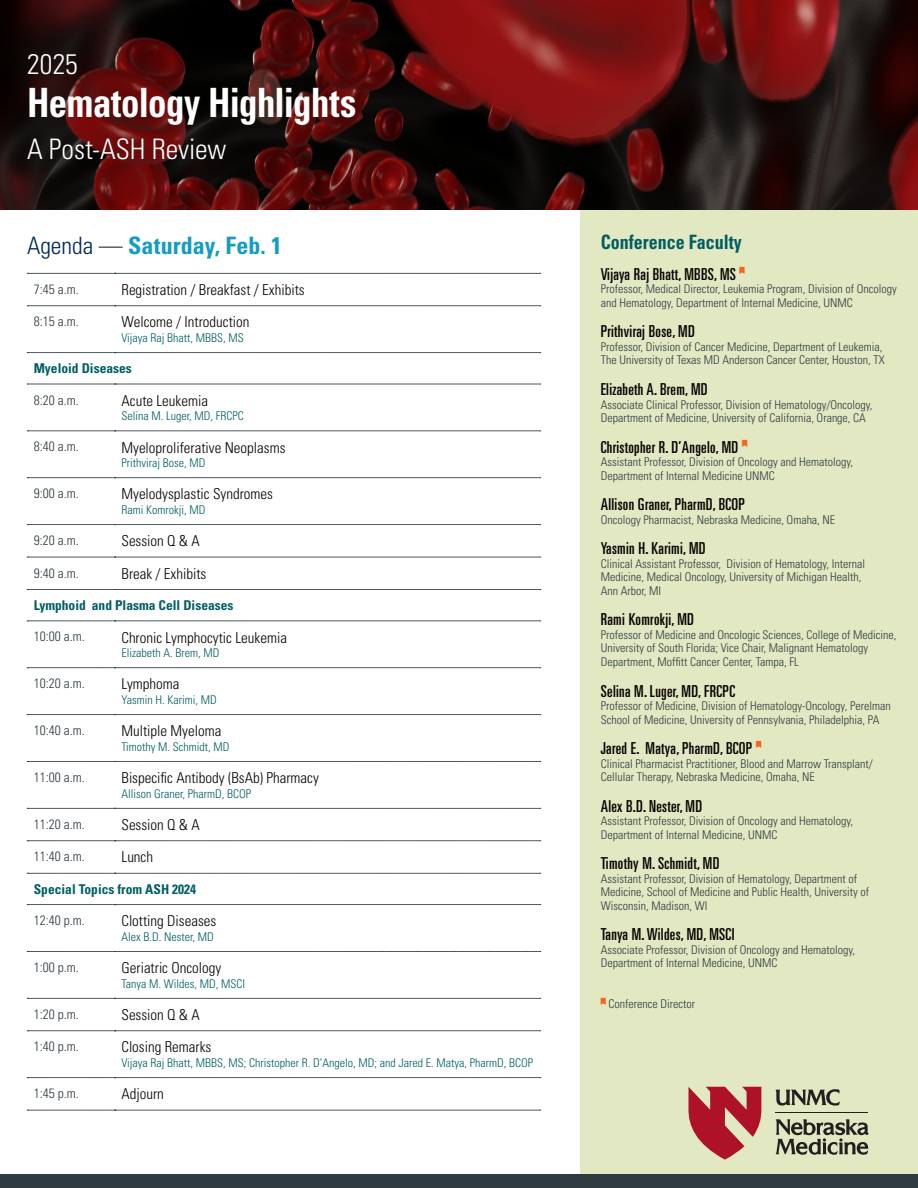
<style>
.page{position:relative;width:918px;height:1188px;background:#fff}
.page>*{position:absolute;margin:0;border:0;box-sizing:border-box;transform-origin:0 0}
.t1{font:700 condensed 40.35px "Univers LT Std";letter-spacing:-.015em;color:#fff;scale:.91 1}
.t2{font:300 condensed 28.2px "Univers LT Std";color:#fff}
.Conference_Date{font:700 condensed 24px "Univers LT Std";letter-spacing:.005em;color:#149dbf}
.Header_2{font:700 condensed 19.8px "Univers LT Std";color:#005e63;scale:.91 1}
.Faculty_Name{font:ultra-condensed 16.5px "Univers LT Std";letter-spacing:.02em;color:#080302}
.Agenda_-_Title{font:300 condensed 15px "Univers LT Std";color:#080302}
.Time{font:300 condensed 13.5px "Univers LT Std";color:#2f3b41}
.Time-2{font:700 condensed 13.5px "Univers LT Std";color:#005e63}
.Faculty_-_Info{font:300 condensed 12px/13.5px "Univers LT Std";color:#2f3b41}
.Agenda_-_Faculty{font:300 condensed 12px "Univers LT Std";color:#005e63}
.s1{font-weight:300;color:#002858}
.s2{font-weight:300;color:#2f3b41}
</style>
<div class="page">
<div style="left:580px;top:209px;width:338px;height:972px;background:#e2e8c2"></div>
<div style="left:0;top:1174px;width:918px;height:14px;background:#2f3b41"></div>
<img style="left:0;top:0;width:918px;height:209px">
<svg style="left:689px;top:1087px;width:72px;height:73px"></svg>
<svg style="left:776px;top:1119px;width:93px;height:36px"></svg>
<svg style="left:776px;top:1089px;width:64px;height:17px"></svg>
<hr style="left:776px;top:1112px;width:92px;height:1px;background:#231f20">
<svg style="left:27px;top:273px;width:514px;height:1px"></svg>
<svg style="left:27px;top:306px;width:514px;height:1px"></svg>
<svg style="left:27px;top:352px;width:514px;height:1px"></svg>
<svg style="left:27px;top:384px;width:514px;height:1px"></svg>
<svg style="left:27px;top:431px;width:514px;height:1px"></svg>
<svg style="left:27px;top:477px;width:514px;height:1px"></svg>
<svg style="left:27px;top:524px;width:514px;height:1px"></svg>
<svg style="left:27px;top:557px;width:514px;height:1px"></svg>
<svg style="left:27px;top:589px;width:514px;height:1px"></svg>
<svg style="left:27px;top:621px;width:514px;height:1px"></svg>
<svg style="left:27px;top:667px;width:514px;height:1px"></svg>
<svg style="left:27px;top:714px;width:514px;height:1px"></svg>
<svg style="left:27px;top:761px;width:514px;height:1px"></svg>
<svg style="left:27px;top:808px;width:514px;height:1px"></svg>
<svg style="left:27px;top:841px;width:514px;height:1px"></svg>
<svg style="left:27px;top:873px;width:514px;height:1px"></svg>
<svg style="left:27px;top:904px;width:514px;height:1px"></svg>
<svg style="left:27px;top:951px;width:514px;height:1px"></svg>
<svg style="left:27px;top:998px;width:514px;height:1px"></svg>
<svg style="left:27px;top:1031px;width:514px;height:1px"></svg>
<svg style="left:27px;top:1077px;width:514px;height:1px"></svg>
<svg style="left:27px;top:1110px;width:514px;height:1px"></svg>
<h2 class="t2" style="left:27px;top:48px;width:52px">2025</h2>
<h1 class="t1" style="left:27px;top:78px;width:363px">Hematology Highlights</h1>
<h2 class="t2" style="left:27px;top:132px;width:201px">A Post-ASH Review</h2>
<p class="Conference_Date" style="left:27px;top:230px;width:256px"><span class="s1">Agenda</span> <span class="s2">—</span> Saturday, Feb. 1</p>
<p class="Time" style="left:34px;top:281px;width:46px">7:45 a.m.</p>
<p class="Agenda_-_Title" style="left:122px;top:281px;width:185px">Registration / Breakfast / Exhibits</p>
<p class="Time" style="left:34px;top:313px;width:46px">8:15 a.m.</p>
<p class="Agenda_-_Title" style="left:122px;top:313px;width:129px">Welcome / Introduction</p>
<p class="Agenda_-_Faculty" style="left:122px;top:330px;width:124px">Vijaya Raj Bhatt, MBBS, MS</p>
<p class="Time-2" style="left:34px;top:360px;width:100px">Myeloid Diseases</p>
<p class="Time" style="left:34px;top:392px;width:46px">8:20 a.m.</p>
<p class="Agenda_-_Title" style="left:122px;top:391px;width:88px">Acute Leukemia</p>
<p class="Agenda_-_Faculty" style="left:122px;top:409px;width:124px">Selina M. Luger, MD, FRCPC</p>
<p class="Time" style="left:34px;top:439px;width:46px">8:40 a.m.</p>
<p class="Agenda_-_Title" style="left:122px;top:438px;width:166px">Myeloproliferative Neoplasms</p>
<p class="Agenda_-_Faculty" style="left:122px;top:455px;width:85px">Prithviraj Bose, MD</p>
<p class="Time" style="left:34px;top:485px;width:46px">9:00 a.m.</p>
<p class="Agenda_-_Title" style="left:122px;top:485px;width:153px">Myelodysplastic Syndromes</p>
<p class="Agenda_-_Faculty" style="left:122px;top:502px;width:85px">Rami Komrokji, MD</p>
<p class="Time" style="left:34px;top:532px;width:46px">9:20 a.m.</p>
<p class="Agenda_-_Title" style="left:122px;top:532px;width:80px">Session Q &amp; A</p>
<p class="Time" style="left:34px;top:565px;width:46px">9:40 a.m.</p>
<p class="Agenda_-_Title" style="left:122px;top:564px;width:86px">Break / Exhibits</p>
<p class="Time-2" style="left:34px;top:597px;width:201px">Lymphoid and Plasma Cell Diseases</p>
<p class="Time" style="left:34px;top:629px;width:52px">10:00 a.m.</p>
<p class="Agenda_-_Title" style="left:122px;top:628px;width:167px">Chronic Lymphocytic Leukemia</p>
<p class="Agenda_-_Faculty" style="left:122px;top:646px;width:99px">Elizabeth A. Brem, MD</p>
<p class="Time" style="left:34px;top:675px;width:52px">10:20 a.m.</p>
<p class="Agenda_-_Title" style="left:122px;top:675px;width:60px">Lymphoma</p>
<p class="Agenda_-_Faculty" style="left:122px;top:692px;width:97px">Yasmin H. Karimi, MD</p>
<p class="Time" style="left:34px;top:722px;width:52px">10:40 a.m.</p>
<p class="Agenda_-_Title" style="left:122px;top:722px;width:101px">Multiple Myeloma</p>
<p class="Agenda_-_Faculty" style="left:122px;top:739px;width:110px">Timothy M. Schmidt, MD</p>
<p class="Time" style="left:34px;top:769px;width:52px">11:00 a.m.</p>
<p class="Agenda_-_Title" style="left:122px;top:769px;width:199px">Bispecific Antibody (BsAb) Pharmacy</p>
<p class="Agenda_-_Faculty" style="left:122px;top:786px;width:131px">Allison Graner, PharmD, BCOP</p>
<p class="Time" style="left:34px;top:816px;width:52px">11:20 a.m.</p>
<p class="Agenda_-_Title" style="left:122px;top:816px;width:80px">Session Q &amp; A</p>
<p class="Time" style="left:34px;top:848px;width:52px">11:40 a.m.</p>
<p class="Agenda_-_Title" style="left:122px;top:848px;width:33px">Lunch</p>
<p class="Time-2" style="left:34px;top:881px;width:164px">Special Topics from ASH 2024</p>
<p class="Time" style="left:34px;top:912px;width:52px">12:40 p.m.</p>
<p class="Agenda_-_Title" style="left:122px;top:912px;width:96px">Clotting Diseases</p>
<p class="Agenda_-_Faculty" style="left:122px;top:929px;width:94px">Alex B.D. Nester, MD</p>
<p class="Time" style="left:34px;top:959px;width:46px">1:00 p.m.</p>
<p class="Agenda_-_Title" style="left:122px;top:959px;width:101px">Geriatric Oncology</p>
<p class="Agenda_-_Faculty" style="left:122px;top:976px;width:125px">Tanya M. Wildes, MD, MSCI</p>
<p class="Time" style="left:34px;top:1006px;width:46px">1:20 p.m.</p>
<p class="Agenda_-_Title" style="left:122px;top:1006px;width:80px">Session Q &amp; A</p>
<p class="Time" style="left:34px;top:1039px;width:46px">1:40 p.m.</p>
<p class="Agenda_-_Title" style="left:122px;top:1038px;width:91px">Closing Remarks</p>
<p class="Agenda_-_Faculty" style="left:122px;top:1055px;width:413px">Vijaya Raj Bhatt, MBBS, MS; Christopher R. D’Angelo, MD; and Jared E. Matya, PharmD, BCOP</p>
<p class="Time" style="left:34px;top:1085px;width:46px">1:45 p.m.</p>
<p class="Agenda_-_Title" style="left:122px;top:1085px;width:44px">Adjourn</p>
<p class="Header_2" style="left:601px;top:230px;width:156px">Conference Faculty</p>
<p class="Faculty_Name" style="left:601px;top:265px;width:137px">Vijaya Raj Bhatt, MBBS, MS</p>
<p class="Faculty_-_Info" style="left:601px;top:282px;width:298px">Professor, Medical Director, Leukemia Program, Division of Oncology and Hematology, Department of Internal Medicine, UNMC</p>
<p class="Faculty_Name" style="left:601px;top:322px;width:96px">Prithviraj Bose, MD</p>
<p class="Faculty_-_Info" style="left:601px;top:340px;width:286px">Professor, Division of Cancer Medicine, Department of Leukemia,<br>The University of Texas MD Anderson Cancer Center, Houston, TX</p>
<p class="Faculty_Name" style="left:601px;top:380px;width:108px">Elizabeth A. Brem, MD</p>
<p class="Faculty_-_Info" style="left:601px;top:398px;width:273px">Associate Clinical Professor, Division of Hematology/Oncology,<br>Department of Medicine, University of California, Orange, CA</p>
<p class="Faculty_Name" style="left:601px;top:437px;width:139px">Christopher R. D’Angelo, MD</p>
<p class="Faculty_-_Info" style="left:601px;top:455px;width:254px">Assistant Professor, Division of Oncology and Hematology,<br>Department of Internal Medicine UNMC</p>
<p class="Faculty_Name" style="left:601px;top:495px;width:146px">Allison Graner, PharmD, BCOP</p>
<p class="Faculty_-_Info" style="left:601px;top:513px;width:236px">Oncology Pharmacist, Nebraska Medicine, Omaha, NE</p>
<p class="Faculty_Name" style="left:601px;top:539px;width:106px">Yasmin H. Karimi, MD</p>
<p class="Faculty_-_Info" style="left:601px;top:557px;width:266px">Clinical Assistant Professor, Division of Hematology, Internal<br>Medicine, Medical Oncology, University of Michigan Health,<br>Ann Arbor, MI</p>
<p class="Faculty_Name" style="left:601px;top:610px;width:95px">Rami Komrokji, MD</p>
<p class="Faculty_-_Info" style="left:601px;top:628px;width:297px">Professor of Medicine and Oncologic Sciences, College of Medicine,<br>University of South Florida; Vice Chair, Malignant Hematology<br>Department, Moffitt Cancer Center, Tampa, FL</p>
<p class="Faculty_Name" style="left:601px;top:681px;width:136px">Selina M. Luger, MD, FRCPC</p>
<p class="Faculty_-_Info" style="left:601px;top:699px;width:291px">Professor of Medicine, Division of Hematology-Oncology, Perelman<br>School of Medicine, University of Pennsylvania, Philadelphia, PA</p>
<p class="Faculty_Name" style="left:601px;top:739px;width:153px">Jared E. Matya, PharmD, BCOP</p>
<p class="Faculty_-_Info" style="left:601px;top:757px;width:274px">Clinical Pharmacist Practitioner, Blood and Marrow Transplant/<br>Cellular Therapy, Nebraska Medicine, Omaha, NE</p>
<p class="Faculty_Name" style="left:601px;top:797px;width:103px">Alex B.D. Nester, MD</p>
<p class="Faculty_-_Info" style="left:601px;top:814px;width:254px">Assistant Professor, Division of Oncology and Hematology,<br>Department of Internal Medicine, UNMC</p>
<p class="Faculty_Name" style="left:601px;top:854px;width:120px">Timothy M. Schmidt, MD</p>
<p class="Faculty_-_Info" style="left:601px;top:872px;width:270px">Assistant Professor, Division of Hematology, Department of<br>Medicine, School of Medicine and Public Health, University of<br>Wisconsin, Madison, WI</p>
<p class="Faculty_Name" style="left:601px;top:925px;width:135px">Tanya M. Wildes, MD, MSCI</p>
<p class="Faculty_-_Info" style="left:601px;top:943px;width:256px">Associate Professor, Division of Oncology and Hematology,<br>Department of Internal Medicine, UNMC</p>
<p class="Faculty_-_Info" style="left:601px;top:997px;width:96px"><sup>□□</sup> Conference Director</p>
</div>
